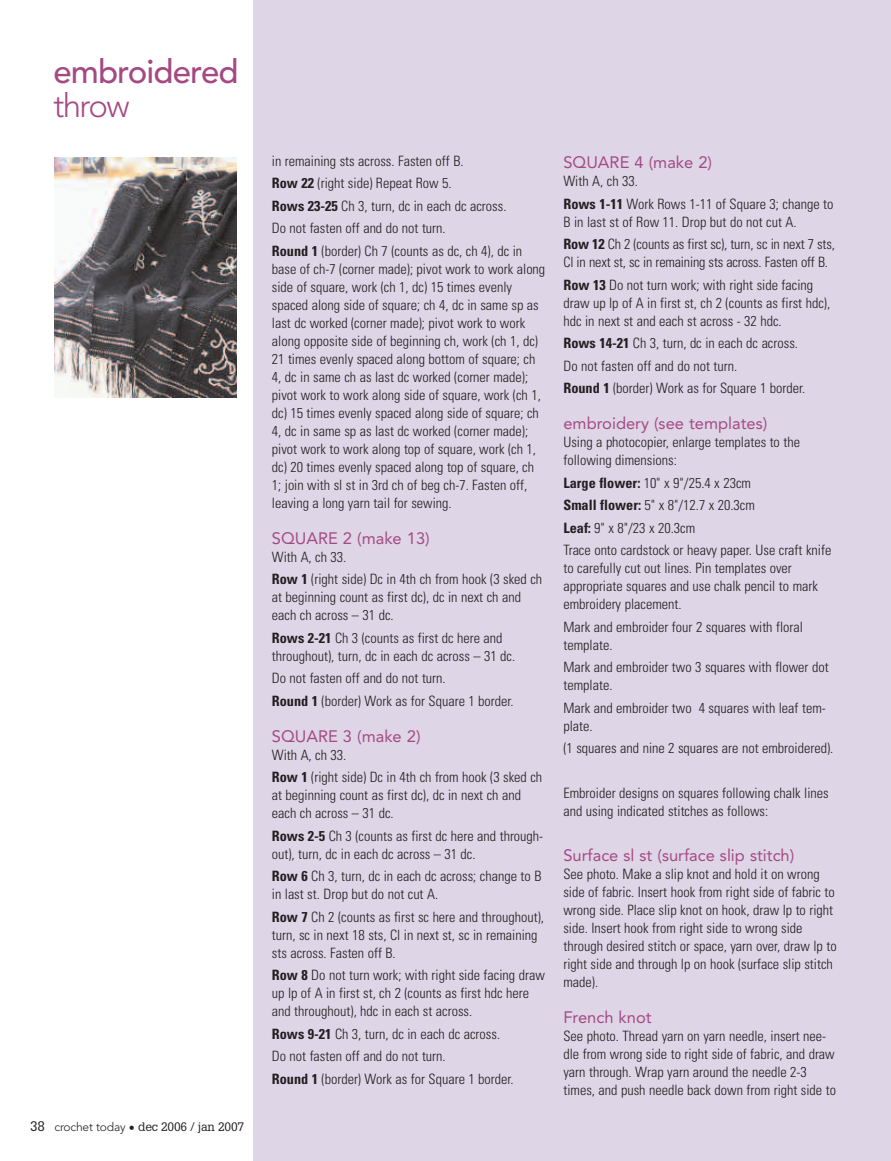
<style>
.page{position:relative;width:891px;height:1161px;background:#fff}
.page>*{position:absolute;margin:0;border:0;box-sizing:border-box;transform-origin:0 0}
.t1{font:500 33px/34.2px "Avenir";letter-spacing:-.03em;color:#a44a83}
.t2{font:16.5px "Avenir";color:#a44a83}
.t3{font:300 condensed 14.25px/18px "Univers";color:#231f20}
.t4{font:12px "Glypha";letter-spacing:-.015em;color:#231f20}
.s1{font-weight:300}
.s2{font-size:13.5px}
.s3{font-family:"Avenir";font-weight:300}
.s4{font-family:"Avenir"}
.s5{font-weight:700}
</style>
<div class="page">
<div style="left:253px;top:0;width:638px;height:1161px;background:#ded5e7"></div>
<img style="left:54px;top:158px;width:183px;height:239px">
<p class="t1" style="left:53px;top:57px;width:187px">embroidered <span class="s1">throw</span></p>
<p class="t4" style="left:30px;top:1120px;width:216px"><span class="s2">38</span> <span class="s3">crochet today</span> <span class="s4">•</span> dec 2006 / jan 2007</p>
<p class="t3" style="left:272px;top:151px;width:252px;line-height:22.5px">in remaining sts across. Fasten off B.<br><span class="s5">Row 22</span> (right side) Repeat Row 5.<br><span class="s5">Rows 23-25</span> Ch 3, turn, dc in each dc across.<br>Do not fasten off and do not turn.<br><span class="s5">Round 1</span> (border) Ch 7 (counts as dc, ch 4), dc in</p>
<p class="t3" style="left:272px;top:261px;width:275px">base of ch-7 (corner made); pivot work to work along side of square, work (ch 1, dc) 15 times evenly spaced along side of square; ch 4, dc in same sp as last dc worked (corner made); pivot work to work along opposite side of beginning ch, work (ch 1, dc)<br>21 times evenly spaced along bottom of square; ch 4, dc in same ch as last dc worked (corner made); pivot work to work along side of square, work (ch 1, dc) 15 times evenly spaced along side of square; ch 4, dc in same sp as last dc worked (corner made); pivot work to work along top of square, work (ch 1, dc) 20 times evenly spaced along top of square, ch 1; join with sl st in 3rd ch of beg ch-7. Fasten off, leaving a long yarn tail for sewing.</p>
<p class="t2" style="left:272px;top:531px;width:159px">SQUARE 2 (make 13)</p>
<p class="t3" style="left:272px;top:547px;width:272px;line-height:22.5px">With A, ch 33.<br><span class="s5">Row 1</span> (right side) Dc in 4th ch from hook (3 sked ch</p>
<p class="t3" style="left:272px;top:590px;width:251px">at beginning count as first dc), dc in next ch and each ch across – 31 dc.</p>
<p class="t3" style="left:272px;top:630px;width:245px"><span class="s5">Rows 2-21</span> Ch 3 (counts as first dc here and throughout), turn, dc in each dc across – 31 dc.</p>
<p class="t3" style="left:272px;top:668px;width:243px;line-height:22.5px">Do not fasten off and do not turn.<br><span class="s5">Round 1</span> (border) Work as for Square 1 border.</p>
<p class="t2" style="left:272px;top:729px;width:150px">SQUARE 3 (make 2)</p>
<p class="t3" style="left:272px;top:745px;width:272px;line-height:22.5px">With A, ch 33.<br><span class="s5">Row 1</span> (right side) Dc in 4th ch from hook (3 sked ch</p>
<p class="t3" style="left:272px;top:788px;width:251px">at beginning count as first dc), dc in next ch and each ch across – 31 dc.</p>
<p class="t3" style="left:272px;top:828px;width:273px"><span class="s5">Rows 2-5</span> Ch 3 (counts as first dc here and through&shy;out), turn, dc in each dc across – 31 dc.</p>
<p class="t3" style="left:272px;top:869px;width:271px"><span class="s5">Row 6</span> Ch 3, turn, dc in each dc across; change to B in last st. Drop but do not cut A.</p>
<p class="t3" style="left:272px;top:909px;width:274px"><span class="s5">Row 7</span> Ch 2 (counts as first sc here and throughout), turn, sc in next 18 sts, Cl in next st, sc in remaining sts across. Fasten off B.</p>
<p class="t3" style="left:272px;top:968px;width:274px"><span class="s5">Row 8</span> Do not turn work; with right side facing draw up lp of A in first st, ch 2 (counts as first hdc here and throughout), hdc in each st across.</p>
<p class="t3" style="left:272px;top:1024px;width:243px;line-height:22.5px"><span class="s5">Rows 9-21</span> Ch 3, turn, dc in each dc across.<br>Do not fasten off and do not turn.<br><span class="s5">Round 1</span> (border) Work as for Square 1 border.</p>
<p class="t2" style="left:563px;top:156px;width:150px">SQUARE 4 (make 2)</p>
<p class="t3" style="left:563px;top:171px;width:271px;line-height:22.5px">With A, ch 33.<br><span class="s5">Rows 1-11</span> Work Rows 1-11 of Square 3; change to</p>
<p class="t3" style="left:563px;top:212px;width:273px;line-height:22.5px">B in last st of Row 11. Drop but do not cut A.<br><span class="s5">Row 12</span> Ch 2 (counts as first sc), turn, sc in next 7 sts,</p>
<p class="t3" style="left:563px;top:252px;width:266px;line-height:22.5px">Cl in next st, sc in remaining sts across. Fasten off B.<br><span class="s5">Row 13</span> Do not turn work; with right side facing</p>
<p class="t3" style="left:563px;top:295px;width:268px">draw up lp of A in first st, ch 2 (counts as first hdc), hdc in next st and each st across - 32 hdc.</p>
<p class="t3" style="left:563px;top:333px;width:243px;line-height:22.5px"><span class="s5">Rows 14-21</span> Ch 3, turn, dc in each dc across.<br>Do not fasten off and do not turn.<br><span class="s5">Round 1</span> (border) Work as for Square 1 border.</p>
<p class="t2" style="left:563px;top:417px;width:205px">embroidery (see templates)</p>
<p class="t3" style="left:563px;top:434px;width:238px">Using a photocopier, enlarge templates to the following dimensions:</p>
<p class="t3" style="left:563px;top:473px;width:269px;line-height:22.5px"><span class="s5">Large flower:</span> 10" x 9"/25.4 x 23cm<br><span class="s5">Small flower:</span> 5" x 8"/12.7 x 20.3cm<br><span class="s5">Leaf:</span> 9" x 8"/23 x 20.3cm<br>Trace onto cardstock or heavy paper. Use craft knife</p>
<p class="t3" style="left:563px;top:560px;width:256px">to carefully cut out lines. Pin templates over appropriate squares and use chalk pencil to mark embroidery placement.</p>
<p class="t3" style="left:563px;top:619px;width:241px">Mark and embroider four 2 squares with floral template.</p>
<p class="t3" style="left:563px;top:659px;width:267px">Mark and embroider two 3 squares with flower dot template.</p>
<p class="t3" style="left:563px;top:700px;width:264px">Mark and embroider two 4 squares with leaf tem&shy;plate.</p>
<p class="t3" style="left:563px;top:740px;width:271px">(1 squares and nine 2 squares are not embroidered).</p>
<p class="t3" style="left:563px;top:785px;width:267px">Embroider designs on squares following chalk lines and using indicated stitches as follows:</p>
<p class="t2" style="left:563px;top:849px;width:232px">Surface sl st (surface slip stitch)</p>
<p class="t3" style="left:563px;top:866px;width:275px">See photo. Make a slip knot and hold it on wrong side of fabric. Insert hook from right side of fabric to wrong side. Place slip knot on hook, draw lp to right side. Insert hook from right side to wrong side through desired stitch or space, yarn over, draw lp to right side and through lp on hook (surface slip stitch made).</p>
<p class="t2" style="left:563px;top:1011px;width:90px">French knot</p>
<p class="t3" style="left:563px;top:1028px;width:274px">See photo. Thread yarn on yarn needle, insert nee&shy;dle from wrong side to right side of fabric, and draw yarn through. Wrap yarn around the needle 2-3 times, and push needle back down from right side to</p>
</div>
